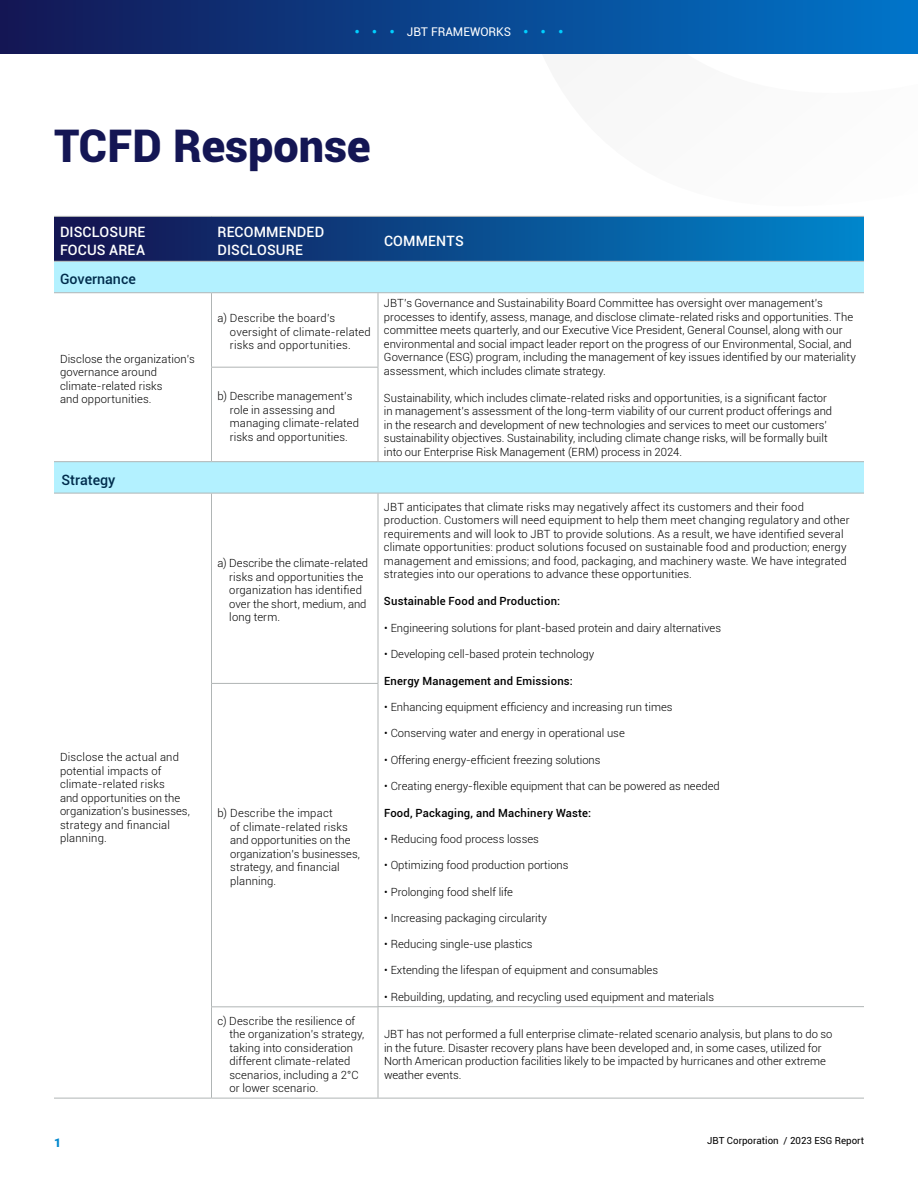
<style>
.page{position:relative;width:918px;height:1188px;background:#fff}
.page>*{position:absolute;margin:0;border:0;box-sizing:border-box;transform-origin:0 0}
.Main_Heading{font:900 45px "Roboto";color:#141654}
.Subhead_L2{font:500 14.25px/18px "Roboto";letter-spacing:.01em;color:#fff}
.Subhead_L2-2{font:500 14.25px "Roboto";color:#002c4c}
.t1{font:12px "Roboto";color:#fff}
.t2{font:900 12px "Roboto";color:#0087cd}
.Frameworks_Body{font:300 11.25px/13.5px "Roboto";color:#000}
.Body{font:300 11.25px/13.5px "Roboto";color:#000}
.Frameworks_Body-2{font:300 11.25px/13.5px "Roboto";letter-spacing:.02em;color:#000}
.Bullets{font:500 11.25px "Roboto";letter-spacing:.02em;color:#000}
.Frameworks_Body-3{font:500 11.25px "Roboto";letter-spacing:.02em;color:#000}
.t3{font:9.75px "Roboto";color:#000}
.s1{color:#00cfff}
</style>
<div class="page">
<svg style="left:54px;top:217px;width:810px;height:44px;background:#0b4b8d"></svg>
<svg style="left:54px;top:262px;width:810px;height:231px"></svg>
<hr style="left:54px;top:216px;width:158px;height:1px;background:#b0b5b5">
<hr style="left:212px;top:216px;width:166px;height:1px;background:#b0b5b5">
<hr style="left:378px;top:216px;width:486px;height:1px;background:#b0b5b5">
<hr style="left:211px;top:367px;width:167px;height:1px;background:#b0b5b5">
<hr style="left:54px;top:461px;width:158px;height:1px;background:#b0b5b5">
<hr style="left:212px;top:461px;width:166px;height:1px;background:#b0b5b5">
<hr style="left:378px;top:461px;width:486px;height:1px;background:#b0b5b5">
<hr style="left:54px;top:493px;width:158px;height:1px;background:#b0b5b5">
<hr style="left:212px;top:493px;width:166px;height:1px;background:#b0b5b5">
<hr style="left:378px;top:493px;width:486px;height:1px;background:#b0b5b5">
<hr style="left:54px;top:1098px;width:158px;height:1px;background:#b0b5b5">
<hr style="left:212px;top:1098px;width:166px;height:1px;background:#b0b5b5">
<hr style="left:378px;top:1098px;width:486px;height:1px;background:#b0b5b5">
<hr style="left:211px;top:293px;width:1px;height:74px;background:#b0b5b5">
<hr style="left:378px;top:293px;width:1px;height:74px;background:#b0b5b5">
<hr style="left:211px;top:368px;width:1px;height:93px;background:#b0b5b5">
<hr style="left:378px;top:368px;width:1px;height:93px;background:#b0b5b5">
<hr style="left:211px;top:493px;width:1px;height:190px;background:#b0b5b5">
<hr style="left:378px;top:493px;width:1px;height:190px;background:#b0b5b5">
<hr style="left:211px;top:684px;width:1px;height:323px;background:#b0b5b5">
<hr style="left:378px;top:684px;width:1px;height:322px;background:#b0b5b5">
<hr style="left:211px;top:1007px;width:1px;height:91px;background:#b0b5b5">
<hr style="left:378px;top:1007px;width:1px;height:91px;background:#b0b5b5">
<hr style="left:54px;top:261px;width:158px;height:1px;background:#b0b5b5">
<hr style="left:212px;top:261px;width:166px;height:1px;background:#b0b5b5">
<hr style="left:378px;top:261px;width:486px;height:1px;background:#b0b5b5">
<hr style="left:54px;top:292px;width:158px;height:1px;background:#b0b5b5">
<hr style="left:212px;top:292px;width:166px;height:1px;background:#b0b5b5">
<hr style="left:378px;top:292px;width:486px;height:1px;background:#b0b5b5">
<hr style="left:211px;top:683px;width:167px;height:1px;background:#b0b5b5">
<hr style="left:378px;top:1006px;width:486px;height:1px;background:#b0b5b5">
<hr style="left:211px;top:1006px;width:167px;height:1px;background:#b0b5b5">
<div style="left:0;top:0;width:918px;height:54px;background:linear-gradient(to right,#141654,#0075ca)"></div>
<p class="t1" style="left:354px;top:24px;width:211px"><span class="s1">•</span> <span class="s1">•</span> <span class="s1">•</span> JBT FRAMEWORKS <span class="s1">•</span> <span class="s1">•</span> <span class="s1">•</span></p>
<h1 class="Main_Heading" style="left:54px;top:114px;width:318px">TCFD Response</h1>
<p class="Subhead_L2" style="left:60px;top:223px;width:87px">DISCLOSURE<br>FOCUS AREA</p>
<p class="Subhead_L2" style="left:218px;top:223px;width:108px">RECOMMENDED<br>DISCLOSURE</p>
<p class="Subhead_L2" style="left:384px;top:232px;width:81px">COMMENTS</p>
<p class="Subhead_L2-2" style="left:60px;top:269px;width:77px">Governance</p>
<p class="Frameworks_Body" style="left:60px;top:352px;width:136px">Disclose the organization’s governance around climate-related risks<br>and opportunities.</p>
<p class="Subhead_L2-2" style="left:62px;top:470px;width:56px">Strategy</p>
<p class="Frameworks_Body" style="left:60px;top:750px;width:131px">Disclose the actual and potential impacts of climate-related risks<br>and opportunities on the organization’s businesses, strategy and financial planning.</p>
<p class="Frameworks_Body-2" style="left:230px;top:311px;width:142px;text-indent:-12px">a) Describe the board’s oversight of climate-related risks and opportunities.</p>
<p class="Frameworks_Body" style="left:230px;top:389px;width:131px;text-indent:-12px">b) Describe management’s role in assessing and managing climate-related risks and opportunities.</p>
<p class="Frameworks_Body" style="left:384px;top:296px;width:473px">JBT’s Governance and Sustainability Board Committee has oversight over management’s processes to identify, assess, manage, and disclose climate-related risks and opportunities. The committee meets quarterly, and our Executive Vice President, General Counsel, along with our environmental and social impact leader report on the progress of our Environmental, Social, and Governance (ESG) program, including the management of key issues identified by our materiality assessment, which includes climate strategy.</p>
<p class="Frameworks_Body" style="left:384px;top:391px;width:450px">Sustainability, which includes climate-related risks and opportunities, is a significant factor in management’s assessment of the long-term viability of our current product offerings and in the research and development of new technologies and services to meet our customers’ sustainability objectives. Sustainability, including climate change risks, will be formally built into our Enterprise Risk Management (ERM) process in 2024.</p>
<p class="Frameworks_Body" style="left:229px;top:556px;width:140px;text-indent:-12px">a) Describe the climate-related risks and opportunities the organization has identified over the short, medium, and long term.</p>
<p class="Frameworks_Body" style="left:230px;top:806px;width:131px;text-indent:-13px">b) Describe the impact<br>of climate-related risks and opportunities on the organization’s businesses, strategy, and financial planning.</p>
<p class="Frameworks_Body" style="left:229px;top:1014px;width:137px;text-indent:-12px">c) Describe the resilience of the organization’s strategy, taking into consideration different climate-related scenarios, including a 2°C or lower scenario.</p>
<p class="Frameworks_Body" style="left:384px;top:500px;width:467px">JBT anticipates that climate risks may negatively affect its customers and their food production. Customers will need equipment to help them meet changing regulatory and other requirements and will look to JBT to provide solutions. As a result, we have identified several climate opportunities: product solutions focused on sustainable food and production; energy management and emissions; and food, packaging, and machinery waste. We have integrated strategies into our operations to advance these opportunities.</p>
<p class="Frameworks_Body-3" style="left:384px;top:593px;width:178px">Sustainable Food and Production:</p>
<p class="Frameworks_Body" style="left:384px;top:621px;width:339px">• Engineering solutions for plant-based protein and dairy alternatives</p>
<p class="Frameworks_Body" style="left:384px;top:647px;width:212px">• Developing cell-based protein technology</p>
<p class="Bullets" style="left:384px;top:673px;width:190px">Energy Management and Emissions:</p>
<p class="Frameworks_Body" style="left:384px;top:700px;width:290px">• Enhancing equipment efficiency and increasing run times</p>
<p class="Frameworks_Body" style="left:384px;top:726px;width:242px">• Conserving water and energy in operational use</p>
<p class="Frameworks_Body" style="left:384px;top:753px;width:218px">• Offering energy-efficient freezing solutions</p>
<p class="Frameworks_Body" style="left:384px;top:779px;width:337px">• Creating energy-flexible equipment that can be powered as needed</p>
<p class="Bullets" style="left:384px;top:805px;width:209px">Food, Packaging, and Machinery Waste:</p>
<p class="Frameworks_Body" style="left:384px;top:832px;width:156px">• Reducing food process losses</p>
<p class="Frameworks_Body" style="left:384px;top:858px;width:186px">• Optimizing food production portions</p>
<p class="Frameworks_Body" style="left:384px;top:885px;width:131px">• Prolonging food shelf life</p>
<p class="Frameworks_Body" style="left:384px;top:911px;width:164px">• Increasing packaging circularity</p>
<p class="Frameworks_Body" style="left:384px;top:937px;width:150px">• Reducing single-use plastics</p>
<p class="Frameworks_Body" style="left:384px;top:963px;width:276px">• Extending the lifespan of equipment and consumables</p>
<p class="Frameworks_Body" style="left:384px;top:990px;width:332px">• Rebuilding, updating, and recycling used equipment and materials</p>
<p class="Body" style="left:384px;top:1027px;width:450px">JBT has not performed a full enterprise climate-related scenario analysis, but plans to do so in the future. Disaster recovery plans have been developed and, in some cases, utilized for North American production facilities likely to be impacted by hurricanes and other extreme weather events.</p>
<p class="t2" style="left:54px;top:1134px;width:8px">1</p>
<p class="t3" style="left:707px;top:1134px;width:158px">JBT Corporation / 2023 ESG Report</p>
</div>
